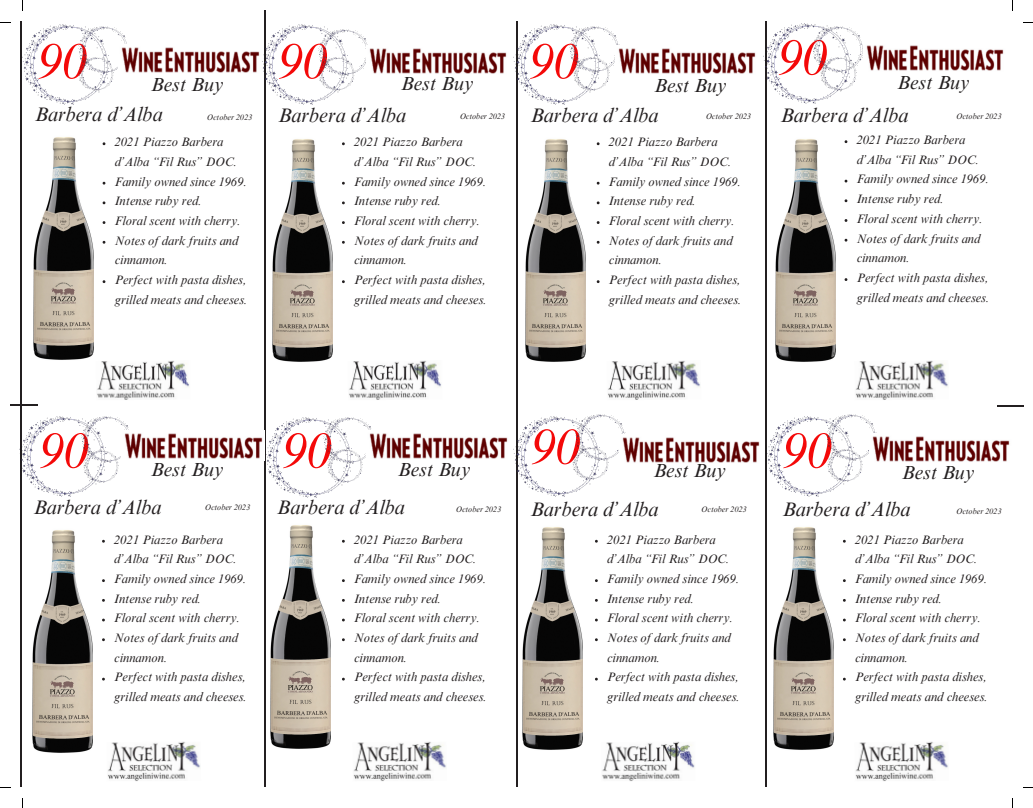
<style>
.page{position:relative;width:1033px;height:808px;background:#fff}
.page>*{position:absolute;margin:0;border:0;box-sizing:border-box;transform-origin:0 0}
.t1{font:italic 50px "Times NRMT Pro";color:#f40909}
.t2{font:italic 20px "Times NRMT Pro";color:#231f20}
.t3{font:italic 19.38px "Times NRMT Pro";color:#231f20}
.t4{font:italic 12.5px/19.8px "Times NRMT Pro";color:#231f20}
.t5{font:italic 8.12px "Times NRMT Pro";color:#231f20}
</style>
<div class="page">
<img style="left:855px;top:360px;width:93px;height:40px">
<img style="left:608px;top:360px;width:92px;height:40px">
<img style="left:349px;top:360px;width:92px;height:40px">
<img style="left:97px;top:360px;width:92px;height:40px">
<img style="left:602px;top:741px;width:93px;height:40px">
<img style="left:855px;top:741px;width:93px;height:40px">
<img style="left:353px;top:741px;width:93px;height:40px">
<img style="left:108px;top:741px;width:92px;height:40px">
<hr style="left:20px;top:22px;width:1px;height:765px;background:#231f20">
<hr style="left:264px;top:10px;width:1px;height:776px;background:#231f20">
<hr style="left:516px;top:22px;width:2px;height:765px;background:#231f20">
<hr style="left:765px;top:22px;width:1px;height:765px;background:#231f20">
<img style="left:265px;top:417px;width:84px;height:80px">
<img style="left:324px;top:417px;width:47px;height:46px">
<img style="left:327px;top:449px;width:36px;height:33px">
<hr style="left:10px;top:404px;width:28px;height:2px;background:#231f20">
<hr style="left:997px;top:405px;width:26px;height:2px;background:#231f20">
<img style="left:262px;top:25px;width:77px;height:79px">
<img style="left:319px;top:29px;width:49px;height:44px">
<img style="left:319px;top:58px;width:35px;height:33px">
<img style="left:21px;top:416px;width:76px;height:80px">
<img style="left:513px;top:416px;width:78px;height:80px">
<img style="left:767px;top:416px;width:77px;height:80px">
<img style="left:513px;top:25px;width:86px;height:79px">
<img style="left:764px;top:24px;width:79px;height:80px">
<img style="left:22px;top:25px;width:86px;height:79px">
<img style="left:78px;top:73px;width:36px;height:18px">
<img style="left:573px;top:73px;width:36px;height:18px">
<img style="left:820px;top:73px;width:36px;height:18px">
<img style="left:78px;top:27px;width:49px;height:46px">
<img style="left:569px;top:27px;width:51px;height:46px">
<img style="left:813px;top:27px;width:50px;height:46px">
<img style="left:826px;top:414px;width:50px;height:46px">
<img style="left:81px;top:416px;width:48px;height:46px">
<img style="left:575px;top:414px;width:50px;height:46px">
<img style="left:827px;top:449px;width:35px;height:33px">
<img style="left:573px;top:447px;width:35px;height:33px">
<img style="left:83px;top:450px;width:36px;height:33px">
<img style="left:119px;top:44px;width:141px;height:29px">
<img style="left:866px;top:45px;width:138px;height:26px">
<img style="left:615px;top:46px;width:141px;height:28px">
<img style="left:366px;top:46px;width:141px;height:28px">
<img style="left:33px;top:137px;width:60px;height:223px">
<img style="left:775px;top:139px;width:60px;height:223px">
<img style="left:525px;top:139px;width:60px;height:223px">
<img style="left:273px;top:139px;width:60px;height:223px">
<img style="left:32px;top:530px;width:60px;height:223px">
<img style="left:773px;top:527px;width:60px;height:223px">
<img style="left:523px;top:527px;width:60px;height:223px">
<img style="left:271px;top:525px;width:60px;height:224px">
<img style="left:122px;top:430px;width:141px;height:30px">
<img style="left:367px;top:430px;width:141px;height:30px">
<img style="left:619px;top:434px;width:141px;height:29px">
<img style="left:869px;top:433px;width:141px;height:29px">
<h1 class="t1" style="left:38px;top:42px;width:52px">90</h1>
<h1 class="t1" style="left:778px;top:39px;width:52px">90</h1>
<p class="t1" style="left:278px;top:42px;width:52px">90</p>
<p class="t1" style="left:529px;top:42px;width:52px">90</p>
<p class="t3" style="left:401px;top:76px;width:74px">Best Buy</p>
<p class="t3" style="left:654px;top:78px;width:74px">Best Buy</p>
<p class="t3" style="left:897px;top:76px;width:74px">Best Buy</p>
<p class="t5" style="left:460px;top:113px;width:47px">October 2023</p>
<p class="t5" style="left:705px;top:113px;width:47px">October 2023</p>
<p class="t5" style="left:956px;top:113px;width:47px">October 2023</p>
<p class="t3" style="left:151px;top:77px;width:74px">Best Buy</p>
<p class="t2" style="left:35px;top:107px;width:129px">Barbera d’Alba</p>
<p class="t2" style="left:278px;top:108px;width:129px">Barbera d’Alba</p>
<p class="t2" style="left:530px;top:108px;width:129px">Barbera d’Alba</p>
<p class="t2" style="left:780px;top:108px;width:129px">Barbera d’Alba</p>
<p class="t5" style="left:207px;top:114px;width:47px">October 2023</p>
<p class="t4" style="left:115px;top:133px;width:124px">2021 Piazzo Barbera d’Alba “Fil Rus” DOC.</p>
<p class="t4" style="left:115px;top:173px;width:134px">Family owned since 1969.</p>
<p class="t4" style="left:115px;top:193px;width:89px">Intense ruby red.</p>
<p class="t4" style="left:115px;top:212px;width:127px">Floral scent with cherry.</p>
<p class="t4" style="left:115px;top:232px;width:125px">Notes of dark fruits and cinnamon.</p>
<h1 class="t4" style="left:115px;top:271px;width:134px">Perfect with pasta dishes, grilled meats and cheeses.</h1>
<p class="t4" style="left:354px;top:133px;width:124px">2021 Piazzo Barbera d’Alba “Fil Rus” DOC.</p>
<p class="t4" style="left:354px;top:173px;width:134px">Family owned since 1969.</p>
<p class="t4" style="left:354px;top:193px;width:89px">Intense ruby red.</p>
<p class="t4" style="left:354px;top:212px;width:127px">Floral scent with cherry.</p>
<p class="t4" style="left:354px;top:232px;width:125px">Notes of dark fruits and cinnamon.</p>
<p class="t4" style="left:354px;top:271px;width:134px">Perfect with pasta dishes, grilled meats and cheeses.</p>
<p class="t4" style="left:609px;top:133px;width:124px">2021 Piazzo Barbera d’Alba “Fil Rus” DOC.</p>
<p class="t4" style="left:609px;top:173px;width:134px">Family owned since 1969.</p>
<p class="t4" style="left:609px;top:193px;width:89px">Intense ruby red.</p>
<p class="t4" style="left:609px;top:212px;width:127px">Floral scent with cherry.</p>
<p class="t4" style="left:609px;top:232px;width:125px">Notes of dark fruits and cinnamon.</p>
<p class="t4" style="left:609px;top:271px;width:134px">Perfect with pasta dishes, grilled meats and cheeses.</p>
<p class="t4" style="left:856px;top:131px;width:124px">2021 Piazzo Barbera d’Alba “Fil Rus” DOC.</p>
<p class="t4" style="left:856px;top:171px;width:134px">Family owned since 1969.</p>
<p class="t4" style="left:856px;top:190px;width:89px">Intense ruby red.</p>
<p class="t4" style="left:856px;top:210px;width:127px">Floral scent with cherry.</p>
<p class="t4" style="left:856px;top:230px;width:125px">Notes of dark fruits and cinnamon.</p>
<p class="t4" style="left:856px;top:269px;width:134px">Perfect with pasta dishes, grilled meats and cheeses.</p>
<h1 class="t1" style="left:39px;top:431px;width:52px">90</h1>
<p class="t1" style="left:531px;top:428px;width:52px">90</p>
<p class="t1" style="left:282px;top:431px;width:52px">90</p>
<p class="t1" style="left:782px;top:431px;width:52px">90</p>
<p class="t3" style="left:151px;top:462px;width:74px">Best Buy</p>
<p class="t3" style="left:398px;top:462px;width:74px">Best Buy</p>
<p class="t3" style="left:653px;top:463px;width:74px">Best Buy</p>
<p class="t3" style="left:901px;top:465px;width:74px">Best Buy</p>
<p class="t2" style="left:33px;top:500px;width:129px">Barbera d’Alba</p>
<p class="t2" style="left:277px;top:500px;width:129px">Barbera d’Alba</p>
<p class="t2" style="left:530px;top:501px;width:129px">Barbera d’Alba</p>
<p class="t2" style="left:782px;top:502px;width:129px">Barbera d’Alba</p>
<p class="t5" style="left:205px;top:504px;width:47px">October 2023</p>
<p class="t5" style="left:456px;top:506px;width:47px">October 2023</p>
<p class="t5" style="left:701px;top:506px;width:47px">October 2023</p>
<p class="t5" style="left:956px;top:508px;width:47px">October 2023</p>
<p class="t4" style="left:114px;top:531px;width:124px">2021 Piazzo Barbera d’Alba “Fil Rus” DOC.</p>
<p class="t4" style="left:114px;top:570px;width:134px">Family owned since 1969.</p>
<p class="t4" style="left:114px;top:590px;width:89px">Intense ruby red.</p>
<p class="t4" style="left:114px;top:609px;width:127px">Floral scent with cherry.</p>
<p class="t4" style="left:114px;top:629px;width:125px">Notes of dark fruits and cinnamon.</p>
<p class="t4" style="left:114px;top:668px;width:134px">Perfect with pasta dishes, grilled meats and cheeses.</p>
<h1 class="t4" style="left:354px;top:531px;width:124px">2021 Piazzo Barbera d’Alba “Fil Rus” DOC.</h1>
<h1 class="t4" style="left:354px;top:570px;width:134px">Family owned since 1969.</h1>
<h1 class="t4" style="left:354px;top:590px;width:89px">Intense ruby red.</h1>
<h1 class="t4" style="left:354px;top:609px;width:127px">Floral scent with cherry.</h1>
<h1 class="t4" style="left:354px;top:629px;width:125px">Notes of dark fruits and cinnamon.</h1>
<h1 class="t4" style="left:354px;top:668px;width:134px">Perfect with pasta dishes, grilled meats and cheeses.</h1>
<h1 class="t4" style="left:607px;top:531px;width:124px">2021 Piazzo Barbera d’Alba “Fil Rus” DOC.</h1>
<h1 class="t4" style="left:607px;top:570px;width:134px">Family owned since 1969.</h1>
<p class="t4" style="left:607px;top:590px;width:89px">Intense ruby red.</p>
<p class="t4" style="left:607px;top:609px;width:127px">Floral scent with cherry.</p>
<p class="t4" style="left:607px;top:629px;width:125px">Notes of dark fruits and cinnamon.</p>
<p class="t4" style="left:607px;top:668px;width:134px">Perfect with pasta dishes, grilled meats and cheeses.</p>
<p class="t4" style="left:855px;top:531px;width:124px">2021 Piazzo Barbera d’Alba “Fil Rus” DOC.</p>
<p class="t4" style="left:855px;top:570px;width:134px">Family owned since 1969.</p>
<p class="t4" style="left:855px;top:590px;width:89px">Intense ruby red.</p>
<p class="t4" style="left:855px;top:609px;width:127px">Floral scent with cherry.</p>
<p class="t4" style="left:855px;top:629px;width:125px">Notes of dark fruits and cinnamon.</p>
<p class="t4" style="left:855px;top:668px;width:134px">Perfect with pasta dishes, grilled meats and cheeses.</p>
</div>
